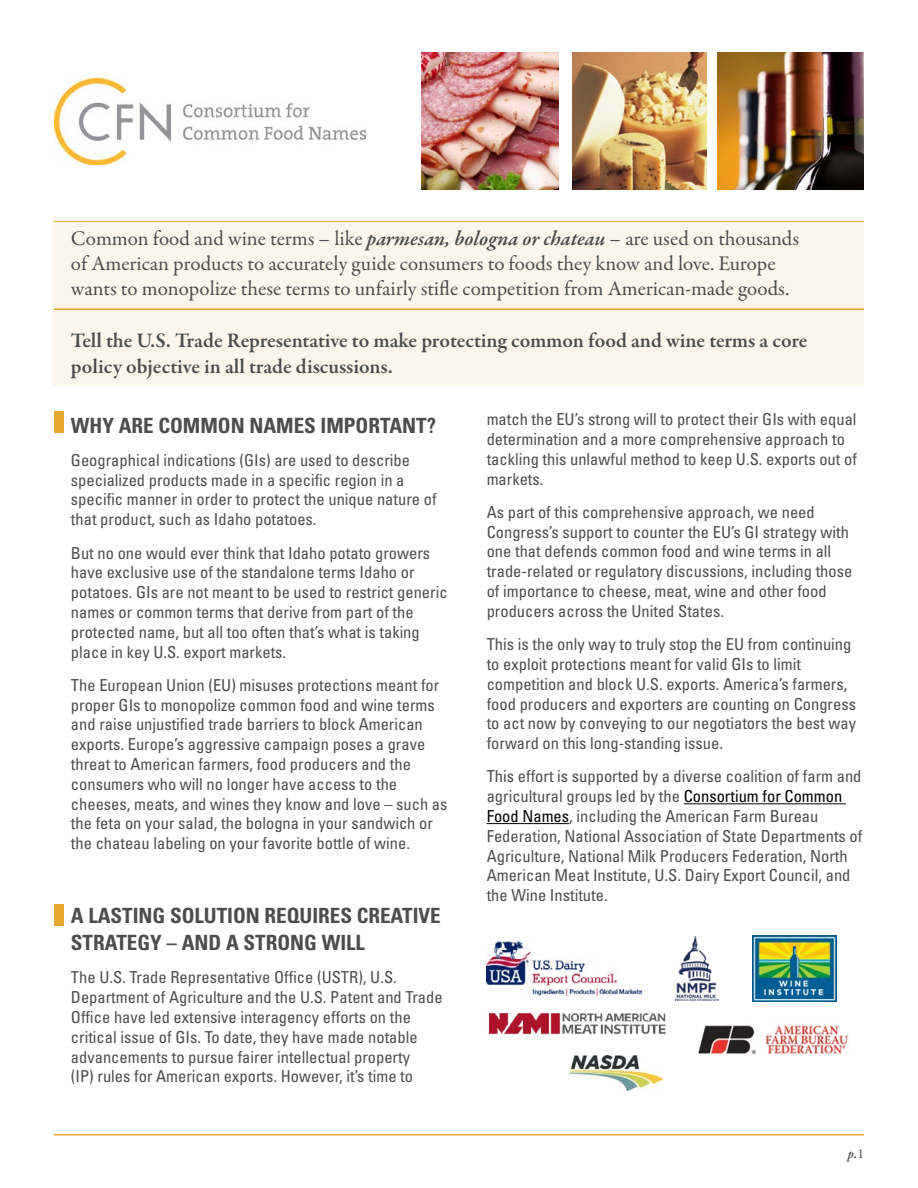
<style>
.page{position:relative;width:918px;height:1188px;background:#fff}
.page>*{position:absolute;margin:0;border:0;box-sizing:border-box;transform-origin:0 0}
.t1{font:21px/25.2px "Garamond Premr Pro";letter-spacing:-.005em;color:#4d4d4d}
.t2{font:600 21px/25.2px "Garamond Premr Pro";letter-spacing:-.005em;color:#4d4d4d}
.t3{font:700 condensed 21px/27px "Univers";color:#4d4d4d}
.t4{font:condensed 16.5px/19.8px "Univers";color:#4d4d4d}
.t5{font:italic 600 13.5px "Garamond Premr Pro";color:#4d4d4d}
.s1{font-weight:600;font-style:italic}
.s2{color:#000}
.s3{font-weight:400;font-style:normal}
</style>
<div class="page">
<div style="left:53px;top:222px;width:811px;height:163px;background:#fcf6ea"></div>
<div style="left:54px;top:412px;width:9px;height:21px;background:#e3a62e"></div>
<div style="left:54px;top:905px;width:9px;height:21px;background:#e3a62e"></div>
<hr style="left:54px;top:308px;width:810px;height:2px;background:#e3a62e">
<hr style="left:54px;top:221px;width:810px;height:1px;background:#e3a62e">
<hr style="left:54px;top:1134px;width:810px;height:2px;background:#e3a62e">
<img style="left:572px;top:52px;width:134px;height:138px">
<img style="left:421px;top:52px;width:138px;height:138px">
<img style="left:717px;top:52px;width:147px;height:138px">
<img style="left:54px;top:78px;width:311px;height:86px">
<img style="left:753px;top:935px;width:83px;height:66px">
<img style="left:698px;top:1023px;width:151px;height:33px">
<img style="left:488px;top:1013px;width:178px;height:22px">
<img style="left:676px;top:936px;width:43px;height:64px">
<img style="left:569px;top:1056px;width:94px;height:34px">
<img style="left:487px;top:941px;width:155px;height:55px">
<hr style="left:684px;top:803px;width:162px;height:1px;background:#000">
<hr style="left:487px;top:823px;width:82px;height:1px;background:#000">
<p class="t1" style="left:71px;top:226px;width:730px">Common food and wine terms – like <span class="s1">parmesan, bologna or chateau</span> – are used on thousands of American products to accurately guide consumers to foods they know and love. Europe wants to monopolize these terms to unfairly stifle competition from American-made goods.</p>
<p class="t2" style="left:71px;top:329px;width:738px">Tell the U.S. Trade Representative to make protecting common food and wine terms a core policy objective in all trade discussions.</p>
<p class="t3" style="left:71px;top:411px;width:367px">WHY ARE COMMON NAMES IMPORTANT?</p>
<p class="t4" style="left:71px;top:450px;width:367px">Geographical indications (GIs) are used to describe specialized products made in a specific region in a specific manner in order to protect the unique nature of that product, such as Idaho potatoes.</p>
<p class="t4" style="left:71px;top:542px;width:378px">But no one would ever think that Idaho potato growers have exclusive use of the standalone terms Idaho or potatoes. GIs are not meant to be used to restrict generic names or common terms that derive from part of the protected name, but all too often that’s what is taking place in key U.S. export markets.</p>
<p class="t4" style="left:71px;top:675px;width:378px">The European Union (EU) misuses protections meant for proper GIs to monopolize common food and wine terms and raise unjustified trade barriers to block American exports. Europe’s aggressive campaign poses a grave threat to American farmers, food producers and the consumers who will no longer have access to the cheeses, meats, and wines they know and love – such as the feta on your salad, the bologna in your sandwich or the chateau labeling on your favorite bottle of wine.</p>
<p class="t3" style="left:71px;top:902px;width:371px">A LASTING SOLUTION REQUIRES CREATIVE<br>STRATEGY – AND A STRONG WILL</p>
<p class="t4" style="left:71px;top:967px;width:373px">The U.S. Trade Representative Office (USTR), U.S.<br>Department of Agriculture and the U.S. Patent and Trade Office have led extensive interagency efforts on the critical issue of GIs. To date, they have made notable advancements to pursue fairer intellectual property<br>(IP) rules for American exports. However, it’s time to</p>
<p class="t4" style="left:487px;top:409px;width:372px">match the EU’s strong will to protect their GIs with equal determination and a more comprehensive approach to tackling this unlawful method to keep U.S. exports out of markets.</p>
<p class="t4" style="left:487px;top:502px;width:367px">As part of this comprehensive approach, we need Congress’s support to counter the EU’s GI strategy with one that defends common food and wine terms in all trade-related or regulatory discussions, including those of importance to cheese, meat, wine and other food producers across the United States.</p>
<p class="t4" style="left:487px;top:634px;width:371px">This is the only way to truly stop the EU from continuing to exploit protections meant for valid GIs to limit competition and block U.S. exports. America’s farmers, food producers and exporters are counting on Congress to act now by conveying to our negotiators the best way forward on this long-standing issue.</p>
<p class="t4" style="left:487px;top:766px;width:377px">This effort is supported by a diverse coalition of farm and agricultural groups led by the <span class="s2">Consortium for Common Food Names</span>, including the American Farm Bureau Federation, National Association of State Departments of Agriculture, National Milk Producers Federation, North American Meat Institute, U.S. Dairy Export Council, and the Wine Institute.</p>
<p class="t5" style="left:848px;top:1146px;width:18px">p.<span class="s3">1</span></p>
</div>
